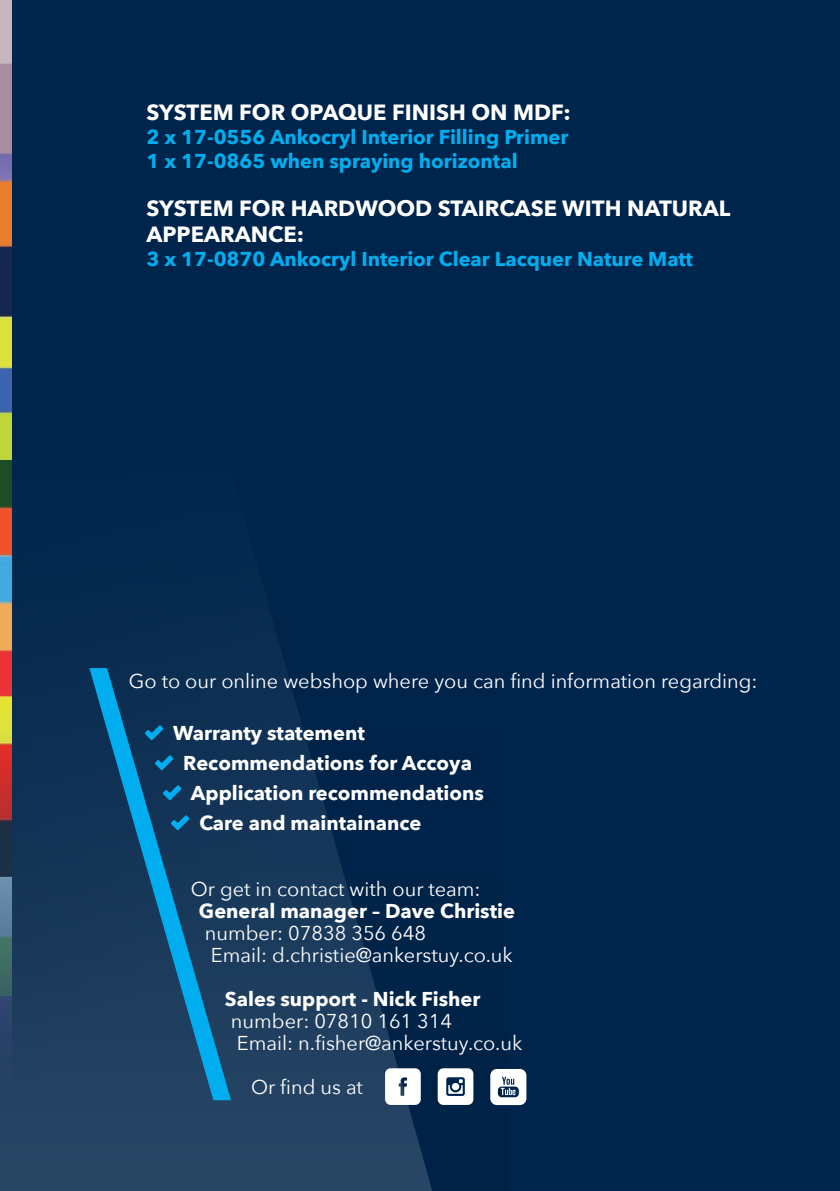
<style>
.page{position:relative;width:840px;height:1191px;background:#fff}
.page>*{position:absolute;margin:0;border:0;box-sizing:border-box;transform-origin:0 0}
.t1{font:700 22px/26.4px "Avenir Next";color:#fff}
.t2{font:20px "Avenir Next";color:#fff}
.t3{font:700 20px "Avenir Next";color:#fff}
.t4{font:700 20px "Avenir Next";color:#00aeef}
</style>
<div class="page">
<div style="left:0;top:0;width:839px;height:1191px;background:#00254c"></div>
<svg style="left:0;top:647px;width:505px;height:544px"></svg>
<img style="left:0;top:0;width:12px;height:1091px">
<svg style="left:89px;top:668px;width:142px;height:432px;fill:#15395b"></svg>
<svg style="left:385px;top:1068px;width:35px;height:37px"></svg>
<div style="left:437px;top:1068px;width:36px;height:37px;background:#fff;border-radius:6px"></div>
<svg style="left:446px;top:1077px;width:18px;height:19px"></svg>
<svg style="left:490px;top:1069px;width:36px;height:36px"></svg>
<p class="t1" style="left:146px;top:99px;width:425px">SYSTEM FOR OPAQUE FINISH ON MDF:</p>
<p class="t4" style="left:146px;top:119px;width:423px">2 x 17-0556 Ankocryl Interior Filling Primer</p>
<p class="t4" style="left:146px;top:143px;width:372px">1 x 17-0865 when spraying horizontal</p>
<p class="t1" style="left:146px;top:195px;width:585px">SYSTEM FOR HARDWOOD STAIRCASE WITH NATURAL<br>APPEARANCE:</p>
<p class="t4" style="left:146px;top:242px;width:547px">3 x 17-0870 Ankocryl Interior Clear Lacquer Nature Matt</p>
<p class="t2" style="left:129px;top:664px;width:630px">Go to our online webshop where you can find information regarding:</p>
<p class="t3" style="left:173px;top:716px;width:193px">Warranty statement</p>
<p class="t3" style="left:183px;top:746px;width:290px">Recommendations for Accoya</p>
<p class="t3" style="left:191px;top:776px;width:294px">Application recommendations</p>
<p class="t3" style="left:199px;top:806px;width:223px">Care and maintainance</p>
<p class="t2" style="left:191px;top:872px;width:291px">Or get in contact with our team:</p>
<p class="t3" style="left:199px;top:894px;width:317px">General manager – Dave Christie</p>
<p class="t2" style="left:205px;top:916px;width:222px">number: 07838 356 648</p>
<p class="t2" style="left:211px;top:938px;width:303px">Email: d.christie@ankerstuy.co.uk</p>
<p class="t3" style="left:225px;top:982px;width:257px">Sales support - Nick Fisher</p>
<p class="t2" style="left:231px;top:1004px;width:222px">number: 07810 161 314</p>
<p class="t2" style="left:237px;top:1026px;width:286px">Email: n.fisher@ankerstuy.co.uk</p>
<p class="t2" style="left:251px;top:1070px;width:113px">Or find us at</p>
</div>
